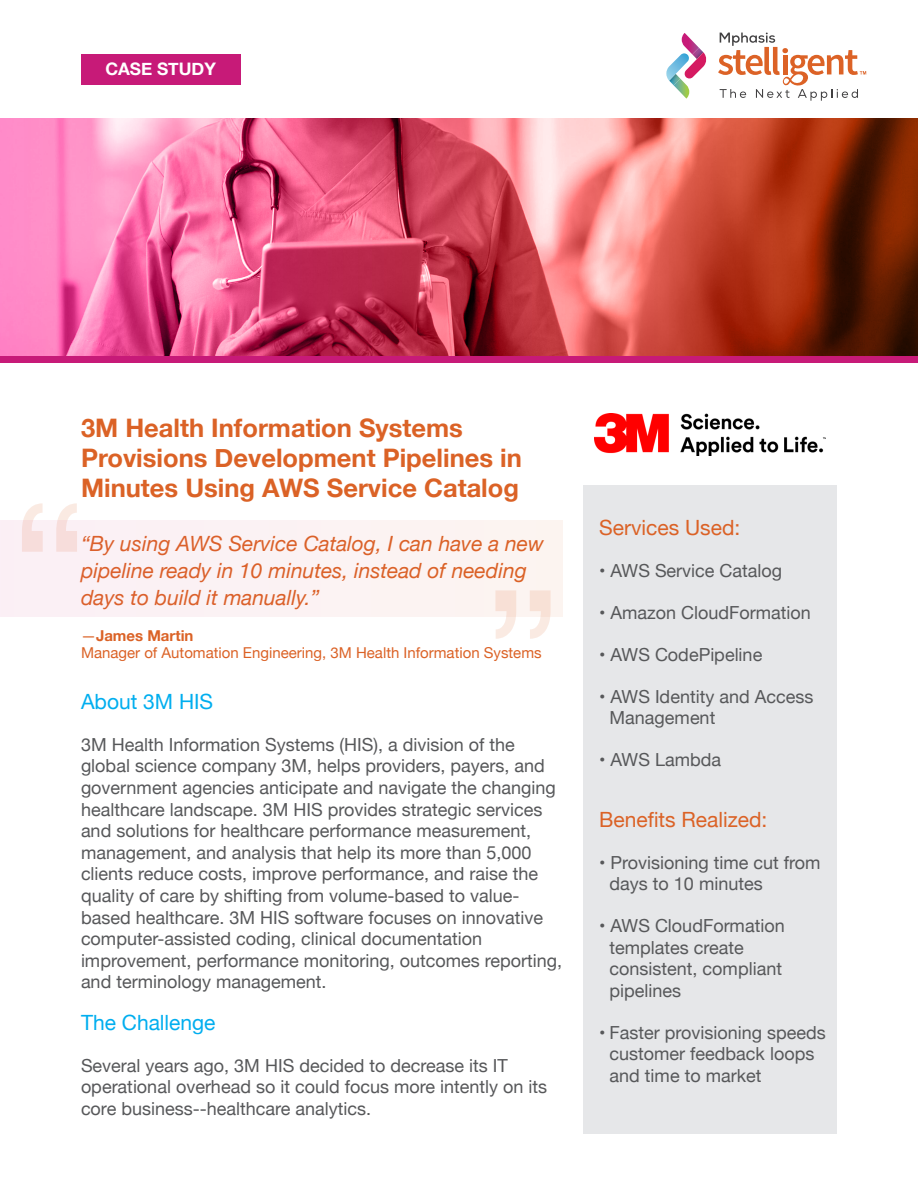
<style>
.page{position:relative;width:918px;height:1188px;background:#fff}
.page>*{position:absolute;margin:0;border:0;box-sizing:border-box;transform-origin:0 0}
.t1{font:187.5px "Helvetica Neue";color:#db6226}
.Header_Orange{font:700 25.5px/30px "Helvetica Neue";color:#db6226}
.Header_Orange-2{font:italic 21px/27px "Helvetica Neue";color:#db6226}
.Sub_Head{font:21px "Helvetica Neue";color:#db6226}
.Sub_Head-2{font:21px "Helvetica Neue";color:#00aeef}
.Body_text{font:18px/21.6px "Helvetica Neue";color:#57585a}
.Case_Study{font:700 17.25px "Helvetica Neue";color:#fff}
.Header_Orange-3{font:15px "Helvetica Neue";color:#db6226}
.Header_Orange-4{font:700 15px "Helvetica Neue";color:#db6226}
.s1{font-weight:400}
</style>
<div class="page">
<svg style="left:666px;top:33px;width:41px;height:66px"></svg>
<svg style="left:718px;top:33px;width:148px;height:68px"></svg>
<div style="left:81px;top:54px;width:159px;height:30px;background:#c71a78"></div>
<svg style="left:0;top:119px;width:918px;height:237px;background:#d15e70"></svg>
<div style="left:0;top:356px;width:918px;height:7px;background:#c71a78"></div>
<div style="left:583px;top:486px;width:254px;height:648px;background:#e6e7e9"></div>
<img style="left:595px;top:414px;width:230px;height:42px">
<div style="left:0;top:520px;width:563px;height:97px;background:#fbf2f3"></div>
<p class="Case_Study" style="left:105px;top:56px;width:112px">CASE STUDY</p>
<p class="Header_Orange" style="left:81px;top:413px;width:442px">3M Health Information Systems<br>Provisions Development Pipelines in<br>Minutes Using AWS Service Catalog</p>
<p class="Header_Orange-2" style="left:81px;top:531px;width:465px">“By using AWS Service Catalog, I can have a new pipeline ready in 10 minutes, instead of needing days to build it manually.”</p>
<p class="Header_Orange-4" style="left:81px;top:624px;width:114px"><span class="s1">—</span>James Martin</p>
<p class="Header_Orange-3" style="left:81px;top:642px;width:462px">Manager of Automation Engineering, 3M Health Information Systems</p>
<p class="Sub_Head-2" style="left:81px;top:686px;width:134px">About 3M HIS</p>
<p class="Body_text" style="left:81px;top:735px;width:483px">3M Health Information Systems (HIS), a division of the global science company 3M, helps providers, payers, and government agencies anticipate and navigate the changing healthcare landscape. 3M HIS provides strategic services and solutions for healthcare performance measurement, management, and analysis that help its more than 5,000 clients reduce costs, improve performance, and raise the quality of care by shifting from volume-based to value&shy;based healthcare. 3M HIS software focuses on innovative computer-assisted coding, clinical documentation improvement, performance monitoring, outcomes reporting, and terminology management.</p>
<p class="Sub_Head-2" style="left:81px;top:1007px;width:136px">The Challenge</p>
<p class="Body_text" style="left:81px;top:1055px;width:468px">Several years ago, 3M HIS decided to decrease its IT operational overhead so it could focus more intently on its core business--healthcare analytics.</p>
<h1 class="t1" style="left:10px;top:435px;width:81px">“</h1>
<h1 class="t1" style="left:563px;top:707px;width:81px;rotate:-180deg">“</h1>
<p class="Sub_Head" style="left:599px;top:513px;width:143px">Services Used:</p>
<p class="Body_text" style="left:599px;top:561px;width:185px">• AWS Service Catalog</p>
<p class="Body_text" style="left:599px;top:603px;width:213px">• Amazon CloudFormation</p>
<p class="Body_text" style="left:599px;top:645px;width:165px">• AWS CodePipeline</p>
<p class="Body_text" style="left:610px;top:686px;width:205px;text-indent:-10px">• AWS Identity and Access<br>Management</p>
<p class="Body_text" style="left:599px;top:750px;width:123px">• AWS Lambda</p>
<p class="Sub_Head" style="left:599px;top:804px;width:170px">Benefits Realized:</p>
<p class="Body_text" style="left:610px;top:853px;width:212px;text-indent:-10px">• Provisioning time cut from days to 10 minutes</p>
<p class="Body_text" style="left:610px;top:916px;width:177px;text-indent:-10px">• AWS CloudFormation templates create consistent, compliant pipelines</p>
<p class="Body_text" style="left:610px;top:1023px;width:218px;text-indent:-10px">• Faster provisioning speeds customer feedback loops and time to market</p>
</div>
